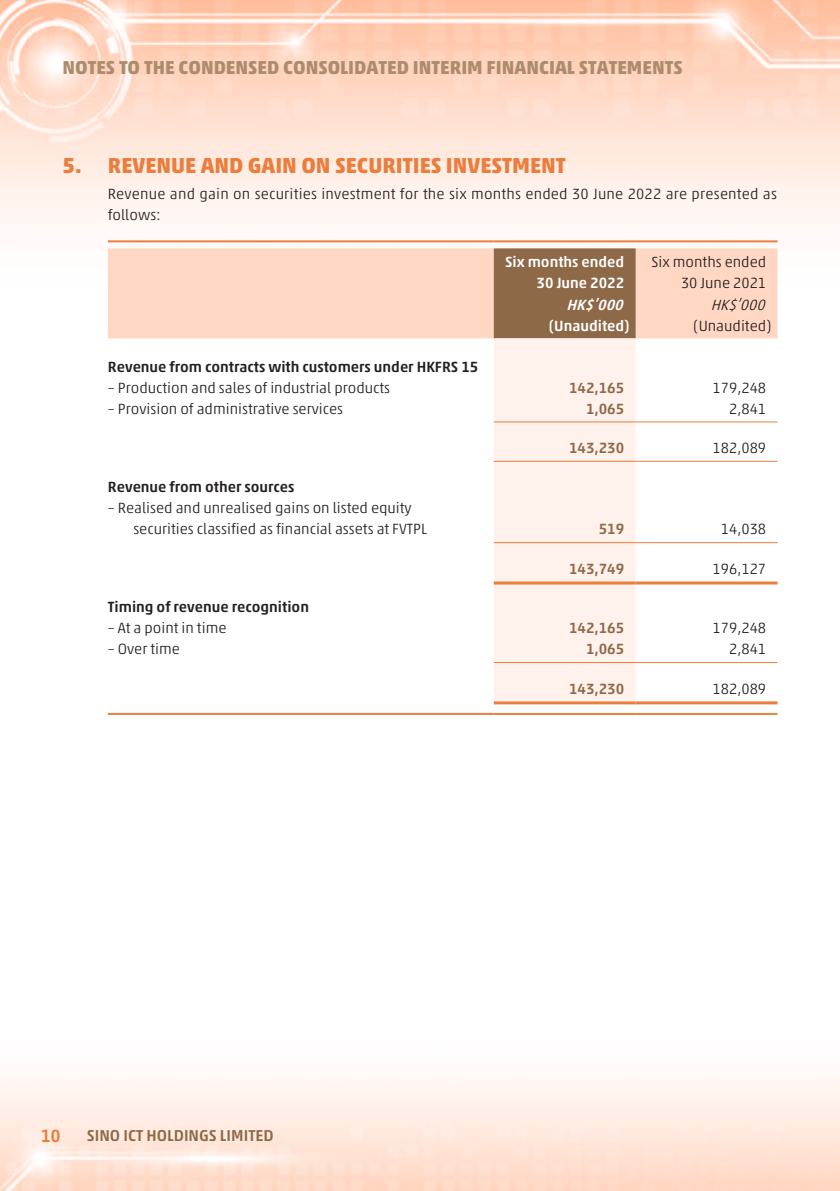
<style>
.page{position:relative;width:840px;height:1191px;background:#fff}
.page>*{position:absolute;margin:0;border:0;box-sizing:border-box;transform-origin:0 0}
._3__標題{font:700 22px "Akko Pro";color:#eb7d3d}
.副主標題{font:700 19px "Akko Pro";color:#aa8c6f}
._3__標題-2{font:500 18px "Akko Pro";color:#eb7d3d}
.t1{font:500 16px "Akko Pro";color:#8e6947}
._1__內文{font:300 15px/21px "Akko Pro";color:#231f20}
._1__內文-2{font:500 15px "Akko Pro";color:#231f20}
._1__內文-3{font:500 15px "Akko Pro";color:#8e6947}
._1__內文-4{font:500 15px "Akko Pro";color:#fff}
._1__內文-5{font:italic 500 15px "Akko Pro";color:#fff}
._1__內文-6{font:italic 300 15px "Akko Pro";color:#231f20}
</style>
<div class="page">
<img style="left:0;top:0;width:838px;height:1191px">
<div style="left:108px;top:248px;width:669px;height:90px;background:#ffd7c3"></div>
<div style="left:493px;top:248px;width:142px;height:90px;background:#8e6947"></div>
<div style="left:493px;top:338px;width:142px;height:363px;background:#fff1eb"></div>
<hr style="left:108px;top:240px;width:385px;height:2px;background:#eb7d3d">
<hr style="left:493px;top:240px;width:142px;height:2px;background:#eb7d3d">
<hr style="left:635px;top:240px;width:142px;height:2px;background:#eb7d3d">
<hr style="left:493px;top:421px;width:142px;height:1px;background:#eb7d3d">
<hr style="left:635px;top:421px;width:142px;height:1px;background:#eb7d3d">
<hr style="left:493px;top:461px;width:142px;height:1px;background:#eb7d3d">
<hr style="left:635px;top:461px;width:142px;height:1px;background:#eb7d3d">
<hr style="left:493px;top:542px;width:142px;height:1px;background:#eb7d3d">
<hr style="left:635px;top:542px;width:142px;height:1px;background:#eb7d3d">
<hr style="left:493px;top:581px;width:142px;height:3px;background:#eb7d3d">
<hr style="left:635px;top:581px;width:142px;height:3px;background:#eb7d3d">
<hr style="left:493px;top:662px;width:142px;height:1px;background:#eb7d3d">
<hr style="left:635px;top:662px;width:142px;height:1px;background:#eb7d3d">
<hr style="left:493px;top:701px;width:142px;height:3px;background:#eb7d3d">
<hr style="left:635px;top:701px;width:142px;height:3px;background:#eb7d3d">
<hr style="left:108px;top:713px;width:385px;height:2px;background:#eb7d3d">
<hr style="left:493px;top:713px;width:142px;height:2px;background:#eb7d3d">
<hr style="left:635px;top:713px;width:142px;height:2px;background:#eb7d3d">
<p class="副主標題" style="left:62px;top:55px;width:621px">NOTES TO THE CONDENSED CONSOLIDATED INTERIM FINANCIAL STATEMENTS</p>
<p class="_3__標題" style="left:62px;top:152px;width:504px">5. REVENUE AND GAIN ON SECURITIES INVESTMENT</p>
<p class="_1__內文" style="left:108px;top:184px;width:670px">Revenue and gain on securities investment for the six months ended 30 June 2022 are presented as follows:</p>
<p class="_1__內文-4" style="left:505px;top:253px;width:121px">Six months ended</p>
<p class="_1__內文-4" style="left:536px;top:274px;width:89px">30 June 2022</p>
<p class="_1__內文" style="left:651px;top:252px;width:116px">Six months ended</p>
<p class="_1__內文" style="left:680px;top:273px;width:87px">30 June 2021</p>
<p class="_1__內文-5" style="left:566px;top:295px;width:62px">HK$’000</p>
<p class="_1__內文-6" style="left:710px;top:295px;width:60px">HK$’000</p>
<p class="_1__內文-4" style="left:548px;top:316px;width:82px">(Unaudited)</p>
<p class="_1__內文" style="left:692px;top:315px;width:80px">(Unaudited)</p>
<p class="_1__內文-2" style="left:108px;top:357px;width:372px">Revenue from contracts with customers under HKFRS 15</p>
<p class="_1__內文" style="left:108px;top:377px;width:284px">– Production and sales of industrial products</p>
<p class="_1__內文-3" style="left:568px;top:378px;width:57px">142,165</p>
<p class="_1__內文" style="left:712px;top:377px;width:55px">179,248</p>
<p class="_1__內文" style="left:108px;top:398px;width:237px">– Provision of administrative services</p>
<p class="_1__內文-3" style="left:585px;top:399px;width:40px">1,065</p>
<p class="_1__內文" style="left:728px;top:398px;width:39px">2,841</p>
<p class="_1__內文-3" style="left:568px;top:438px;width:57px">143,230</p>
<p class="_1__內文" style="left:712px;top:437px;width:55px">182,089</p>
<p class="_1__內文-2" style="left:108px;top:478px;width:188px">Revenue from other sources</p>
<p class="_1__內文" style="left:108px;top:497px;width:305px">– Realised and unrealised gains on listed equity</p>
<p class="_1__內文" style="left:133px;top:518px;width:295px">securities classified as financial assets at FVTPL</p>
<p class="_1__內文-3" style="left:598px;top:520px;width:27px">519</p>
<p class="_1__內文" style="left:720px;top:518px;width:47px">14,038</p>
<p class="_1__內文-3" style="left:568px;top:559px;width:57px">143,749</p>
<p class="_1__內文" style="left:712px;top:558px;width:55px">196,127</p>
<p class="_1__內文-2" style="left:108px;top:598px;width:202px">Timing of revenue recognition</p>
<p class="_1__內文" style="left:108px;top:617px;width:120px">– At a point in time</p>
<p class="_1__內文-3" style="left:568px;top:619px;width:57px">142,165</p>
<p class="_1__內文" style="left:712px;top:617px;width:55px">179,248</p>
<p class="_1__內文" style="left:108px;top:638px;width:74px">– Over time</p>
<p class="_1__內文-3" style="left:585px;top:640px;width:40px">1,065</p>
<p class="_1__內文" style="left:728px;top:638px;width:39px">2,841</p>
<p class="_1__內文-3" style="left:568px;top:679px;width:57px">143,230</p>
<p class="_1__內文" style="left:712px;top:677px;width:55px">182,089</p>
<p class="_3__標題-2" style="left:41px;top:1124px;width:21px">10</p>
<p class="t1" style="left:87px;top:1125px;width:188px">SINO ICT HOLDINGS LIMITED</p>
</div>
